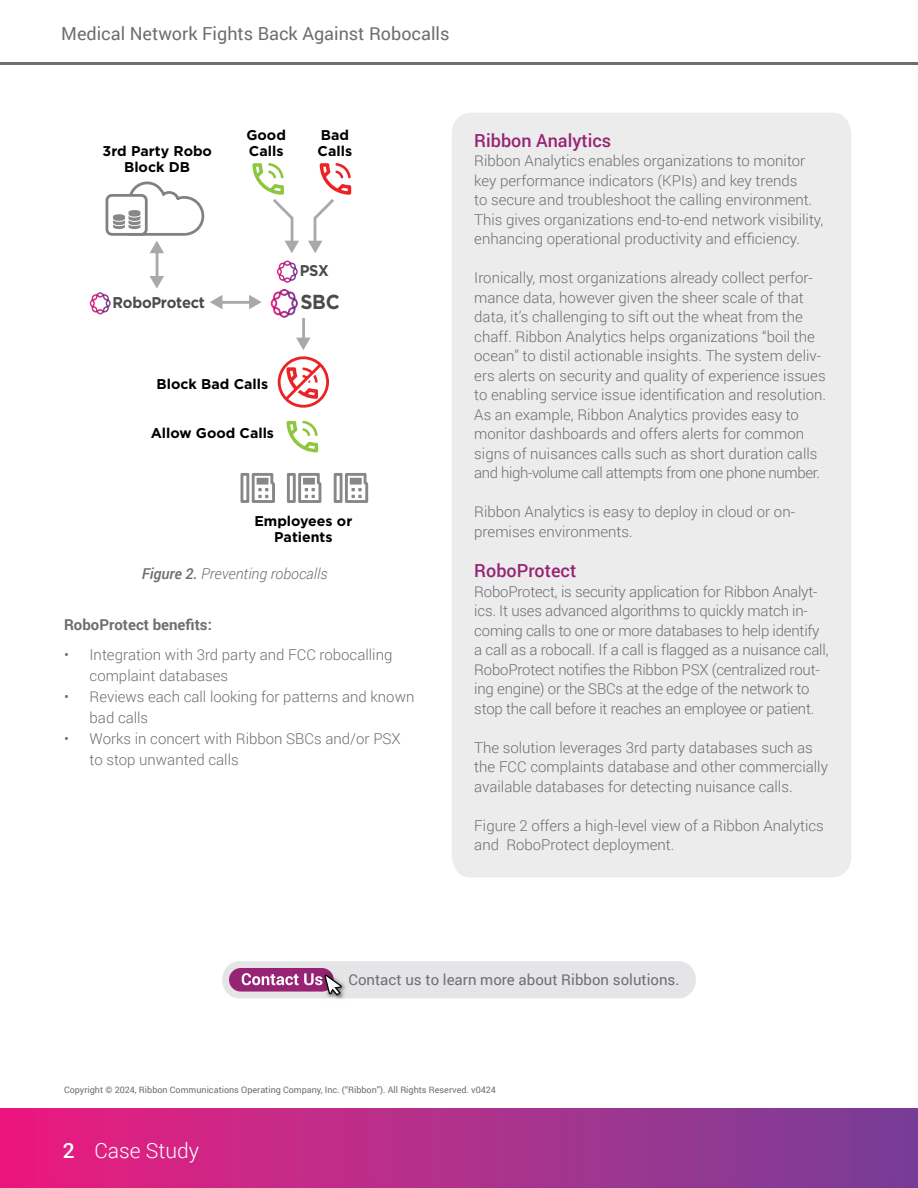
<style>
.page{position:relative;width:918px;height:1188px;background:#fff}
.page>*{position:absolute;margin:0;border:0;box-sizing:border-box;transform-origin:0 0}
.t1{font:300 21px "Roboto";color:#fff}
.t2{font:700 20.25px "Gotham";color:#4b4b4d;scale:.94 1}
.t3{font:18px "Roboto";color:#6d6e71}
.t4{font:500 18px "Roboto";color:#972375}
.t5{font:700 15.6px "Gotham";letter-spacing:-.02em;color:#4b4b4d;scale:.94 1}
.t6{font:300 15px/19.5px "Roboto";color:#6d6e71}
.t7{font:15px "Roboto";color:#6f7073}
.t8{font:italic 300 15px "Roboto";color:#6d6e71}
.t9{font:700 15px "Roboto";color:#6d6e71}
.t10{font:700 14.1px/15.6px "Gotham";color:#010101}
.t11{font:9px "Roboto";color:#6d6e71}
.s1{font-weight:500}
</style>
<div class="page">
<img style="left:0;top:1108px;width:918px;height:80px">
<hr style="left:0;top:63px;width:918px;height:2px;background:#6d6e71">
<div style="left:222px;top:961px;width:474px;height:37px;background:#e5e4e6;border-radius:18px"></div>
<div style="left:229px;top:968px;width:105px;height:24px;background:#972375;border-radius:12px"></div>
<img style="left:321px;top:983px;width:28px;height:16px">
<svg style="left:242px;top:973px;width:100px;height:23px"></svg>
<svg style="left:90px;top:292px;width:21px;height:22px"></svg>
<svg style="left:277px;top:261px;width:21px;height:22px"></svg>
<svg style="left:271px;top:289px;width:27px;height:29px"></svg>
<hr style="left:215px;top:301px;width:42px;height:3px;background:#a7a9ac">
<svg style="left:249px;top:295px;width:13px;height:14px"></svg>
<svg style="left:210px;top:295px;width:12px;height:14px"></svg>
<hr style="left:156px;top:245px;width:2px;height:38px;background:#a7a9ac">
<svg style="left:150px;top:276px;width:14px;height:13px"></svg>
<hr style="left:302px;top:318px;width:3px;height:27px;background:#a7a9ac">
<svg style="left:252px;top:163px;width:47px;height:90px"></svg>
<svg style="left:287px;top:421px;width:31px;height:31px"></svg>
<svg style="left:308px;top:163px;width:43px;height:90px"></svg>
<div style="left:106px;top:194px;width:42px;height:42px;border:3px solid #818181;border-radius:5px"></div>
<svg style="left:112px;top:181px;width:93px;height:72px"></svg>
<svg style="left:277px;top:338px;width:52px;height:70px"></svg>
<div style="left:285px;top:471px;width:13px;height:34px;background:#f7f7f7;border-radius:2px"></div>
<div style="left:296px;top:471px;width:26px;height:34px;background:#fff;border-radius:2px"></div>
<svg style="left:287px;top:473px;width:34px;height:30px"></svg>
<svg style="left:240px;top:473px;width:35px;height:30px"></svg>
<svg style="left:332px;top:471px;width:12px;height:34px"></svg>
<div style="left:343px;top:471px;width:26px;height:34px;background:#fff;border-radius:2px"></div>
<svg style="left:334px;top:473px;width:34px;height:30px"></svg>
<div style="left:452px;top:113px;width:399px;height:764px;background:#ececed"></div>
<p class="t3" style="left:61px;top:21px;width:390px">Medical Network Fights Back Against Robocalls</p>
<p class="t10" style="left:246px;top:127px;width:41px">Good</p>
<p class="t10" style="left:103px;top:143px;width:111px">3rd Party Robo</p>
<p class="t10" style="left:249px;top:143px;width:36px">Calls</p>
<p class="t10" style="left:124px;top:159px;width:67px">Block DB</p>
<p class="t10" style="left:318px;top:127px;width:36px">Bad<br>Calls</p>
<p class="t5" style="left:113px;top:293px;width:100px">RoboProtect</p>
<p class="t5" style="left:300px;top:261px;width:32px">PSX</p>
<h2 class="t2" style="left:300px;top:290px;width:43px">SBC</h2>
<p class="t10" style="left:157px;top:376px;width:113px">Block Bad Calls</p>
<p class="t10" style="left:151px;top:425px;width:125px">Allow Good Calls</p>
<p class="t10" style="left:254px;top:513px;width:99px;text-align:center">Employees or<br>Patients</p>
<p class="t8" style="left:142px;top:563px;width:187px"><span class="s1">Figure 2.</span> Preventing robocalls</p>
<p class="t9" style="left:64px;top:614px;width:149px">RoboProtect benefits:</p>
<p class="t6" style="left:90px;top:643px;width:304px;line-height:21px;text-indent:-26px">• Integration with 3rd party and FCC robocalling complaint databases</p>
<p class="t6" style="left:90px;top:685px;width:326px;line-height:21px;text-indent:-26px">• Reviews each call looking for patterns and known bad calls</p>
<p class="t6" style="left:90px;top:727px;width:313px;line-height:21px;text-indent:-26px">• Works in concert with Ribbon SBCs and/or PSX to stop unwanted calls</p>
<p class="t4" style="left:474px;top:128px;width:138px">Ribbon Analytics</p>
<p class="t6" style="left:474px;top:151px;width:351px">Ribbon Analytics enables organizations to monitor key performance indicators (KPIs) and key trends<br>to secure and troubleshoot the calling environment.<br>This gives organizations end-to-end network visibility, enhancing operational productivity and efficiency.</p>
<p class="t6" style="left:474px;top:268px;width:353px">Ironically, most organizations already collect perfor&shy;mance data, however given the sheer scale of that data, it’s challenging to sift out the wheat from the chaff. Ribbon Analytics helps organizations “boil the ocean” to distil actionable insights. The system deliv&shy;ers alerts on security and quality of experience issues to enabling service issue identification and resolution.<br>As an example, Ribbon Analytics provides easy to monitor dashboards and offers alerts for common signs of nuisances calls such as short duration calls and high-volume call attempts from one phone number.</p>
<p class="t6" style="left:474px;top:502px;width:322px">Ribbon Analytics is easy to deploy in cloud or on&shy;premises environments.</p>
<p class="t4" style="left:474px;top:558px;width:104px">RoboProtect</p>
<p class="t6" style="left:474px;top:581px;width:356px">RoboProtect, is security application for Ribbon Analyt&shy;ics. It uses advanced algorithms to quickly match in&shy;coming calls to one or more databases to help identify a call as a robocall. If a call is flagged as a nuisance call, RoboProtect notifies the Ribbon PSX (centralized rout&shy;ing engine) or the SBCs at the edge of the network to stop the call before it reaches an employee or patient.</p>
<p class="t6" style="left:474px;top:737px;width:355px">The solution leverages 3rd party databases such as the FCC complaints database and other commercially available databases for detecting nuisance calls.</p>
<p class="t6" style="left:474px;top:815px;width:351px">Figure 2 offers a high-level view of a Ribbon Analytics and RoboProtect deployment.</p>
<p class="t7" style="left:349px;top:969px;width:332px">Contact us to learn more about Ribbon solutions.</p>
<p class="t11" style="left:64px;top:1084px;width:433px">Copyright ©️ 2024, Ribbon Communications Operating Company, Inc. (“Ribbon”). All Rights Reserved. v0424</p>
<h1 class="t1" style="left:63px;top:1136px;width:138px"><span class="s1">2</span> Case Study</h1>
</div>
